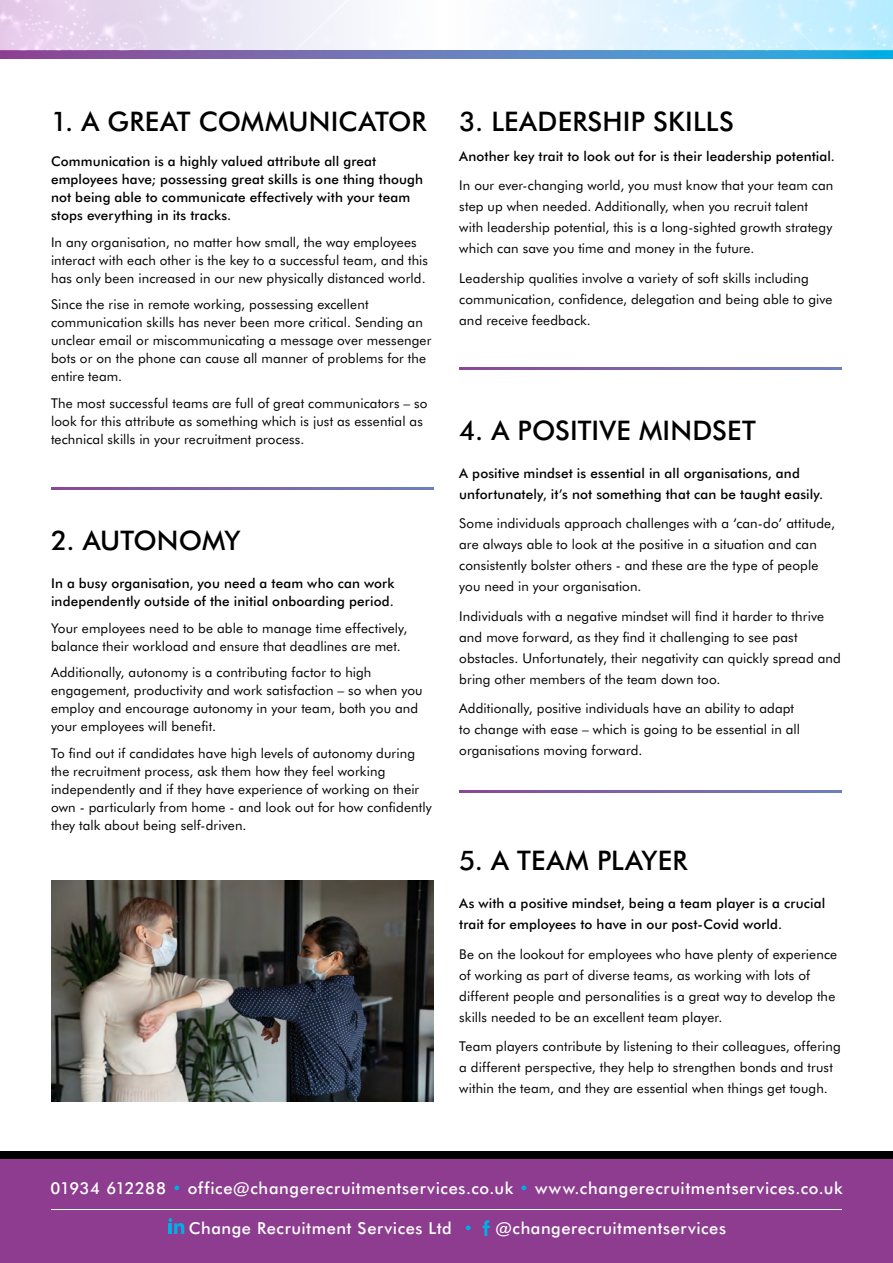
<style>
.page{position:relative;width:893px;height:1263px;background:#fff}
.page>*{position:absolute;margin:0;border:0;box-sizing:border-box;transform-origin:0 0}
.t1{font:500 27px "Futura BT";letter-spacing:.005em;color:#000}
.t2{font:500 16.5px "Futura BT";letter-spacing:.035em;color:#fff}
.t3{font:13.5px/21px "Futura BT";letter-spacing:.01em;color:#000}
.t4{font:500 13.5px/18px "Futura BT";letter-spacing:.01em;color:#000}
.s1{color:#00aee5}
</style>
<div class="page">
<svg style="left:0;top:51px;width:893px;height:7px;background:#617dbd"></svg>
<img style="left:0;top:0;width:893px;height:51px">
<div style="left:0;top:1151px;width:893px;height:8px;background:#000"></div>
<div style="left:0;top:1159px;width:893px;height:104px;background:#8d3c8f"></div>
<svg style="left:482px;top:1220px;width:8px;height:16px"></svg>
<svg style="left:168px;top:1218px;width:16px;height:16px"></svg>
<hr style="left:51px;top:1209px;width:791px;height:1px;background:#fff">
<svg style="left:51px;top:487px;width:383px;height:3px"></svg>
<svg style="left:459px;top:368px;width:383px;height:2px"></svg>
<svg style="left:459px;top:790px;width:383px;height:3px"></svg>
<img style="left:51px;top:880px;width:383px;height:221px">
<h1 class="t1" style="left:51px;top:105px;width:377px">1. A GREAT COMMUNICATOR</h1>
<p class="t4" style="left:51px;top:152px;width:374px">Communication is a highly valued attribute all great employees have; possessing great skills is one thing though not being able to communicate effectively with your team stops everything in its tracks.</p>
<p class="t3" style="left:51px;top:233px;width:379px;line-height:18px">In any organisation, no matter how small, the way employees interact with each other is the key to a successful team, and this has only been increased in our new physically distanced world.</p>
<p class="t3" style="left:51px;top:295px;width:382px;line-height:18px">Since the rise in remote working, possessing excellent communication skills has never been more critical. Sending an unclear email or miscommunicating a message over messenger bots or on the phone can cause all manner of problems for the entire team.</p>
<p class="t3" style="left:51px;top:394px;width:378px;line-height:18px">The most successful teams are full of great communicators – so look for this attribute as something which is just as essential as technical skills in your recruitment process.</p>
<h1 class="t1" style="left:51px;top:524px;width:191px">2. AUTONOMY</h1>
<p class="t4" style="left:51px;top:574px;width:345px">In a busy organisation, you need a team who can work independently outside of the initial onboarding period.</p>
<p class="t3" style="left:51px;top:619px;width:358px;line-height:18px">Your employees need to be able to manage time effectively, balance their workload and ensure that deadlines are met.</p>
<p class="t3" style="left:51px;top:663px;width:373px;line-height:18px">Additionally, autonomy is a contributing factor to high engagement, productivity and work satisfaction – so when you employ and encourage autonomy in your team, both you and your employees will benefit.</p>
<p class="t3" style="left:51px;top:744px;width:382px;line-height:18px">To find out if candidates have high levels of autonomy during the recruitment process, ask them how they feel working independently and if they have experience of working on their own - particularly from home - and look out for how confidently they talk about being self-driven.</p>
<h1 class="t1" style="left:459px;top:105px;width:276px">3. LEADERSHIP SKILLS</h1>
<p class="t4" style="left:459px;top:147px;width:377px">Another key trait to look out for is their leadership potential.</p>
<p class="t3" style="left:459px;top:175px;width:376px">In our ever-changing world, you must know that your team can step up when needed. Additionally, when you recruit talent with leadership potential, this is a long-sighted growth strategy which can save you time and money in the future.</p>
<p class="t3" style="left:459px;top:267px;width:375px">Leadership qualities involve a variety of soft skills including communication, confidence, delegation and being able to give and receive feedback.</p>
<h1 class="t1" style="left:459px;top:414px;width:298px">4. A POSITIVE MINDSET</h1>
<p class="t4" style="left:459px;top:462px;width:365px;line-height:21px">A positive mindset is essential in all organisations, and unfortunately, it’s not something that can be taught easily.</p>
<p class="t3" style="left:459px;top:513px;width:377px">Some individuals approach challenges with a ‘can-do’ attitude, are always able to look at the positive in a situation and can consistently bolster others - and these are the type of people you need in your organisation.</p>
<p class="t3" style="left:459px;top:605px;width:383px">Individuals with a negative mindset will find it harder to thrive and move forward, as they find it challenging to see past obstacles. Unfortunately, their negativity can quickly spread and bring other members of the team down too.</p>
<p class="t3" style="left:459px;top:698px;width:342px">Additionally, positive individuals have an ability to adapt to change with ease – which is going to be essential in all organisations moving forward.</p>
<h1 class="t1" style="left:459px;top:844px;width:230px">5. A TEAM PLAYER</h1>
<p class="t4" style="left:459px;top:893px;width:368px;line-height:21px">As with a positive mindset, being a team player is a crucial trait for employees to have in our post-Covid world.</p>
<p class="t3" style="left:459px;top:943px;width:379px">Be on the lookout for employees who have plenty of experience of working as part of diverse teams, as working with lots of different people and personalities is a great way to develop the skills needed to be an excellent team player.</p>
<p class="t3" style="left:459px;top:1036px;width:383px">Team players contribute by listening to their colleagues, offering a different perspective, they help to strengthen bonds and trust within the team, and they are essential when things get tough.</p>
<p class="t2" style="left:50px;top:1177px;width:794px">01934 612288 <span class="s1">•</span> office@changerecruitmentservices.co.uk <span class="s1">•</span> www.changerecruitmentservices.co.uk</p>
<p class="t2" style="left:189px;top:1218px;width:286px">Change Recruitment Services Ltd <span class="s1">•</span></p>
<p class="t2" style="left:495px;top:1218px;width:232px">@changerecruitmentservices</p>
</div>
